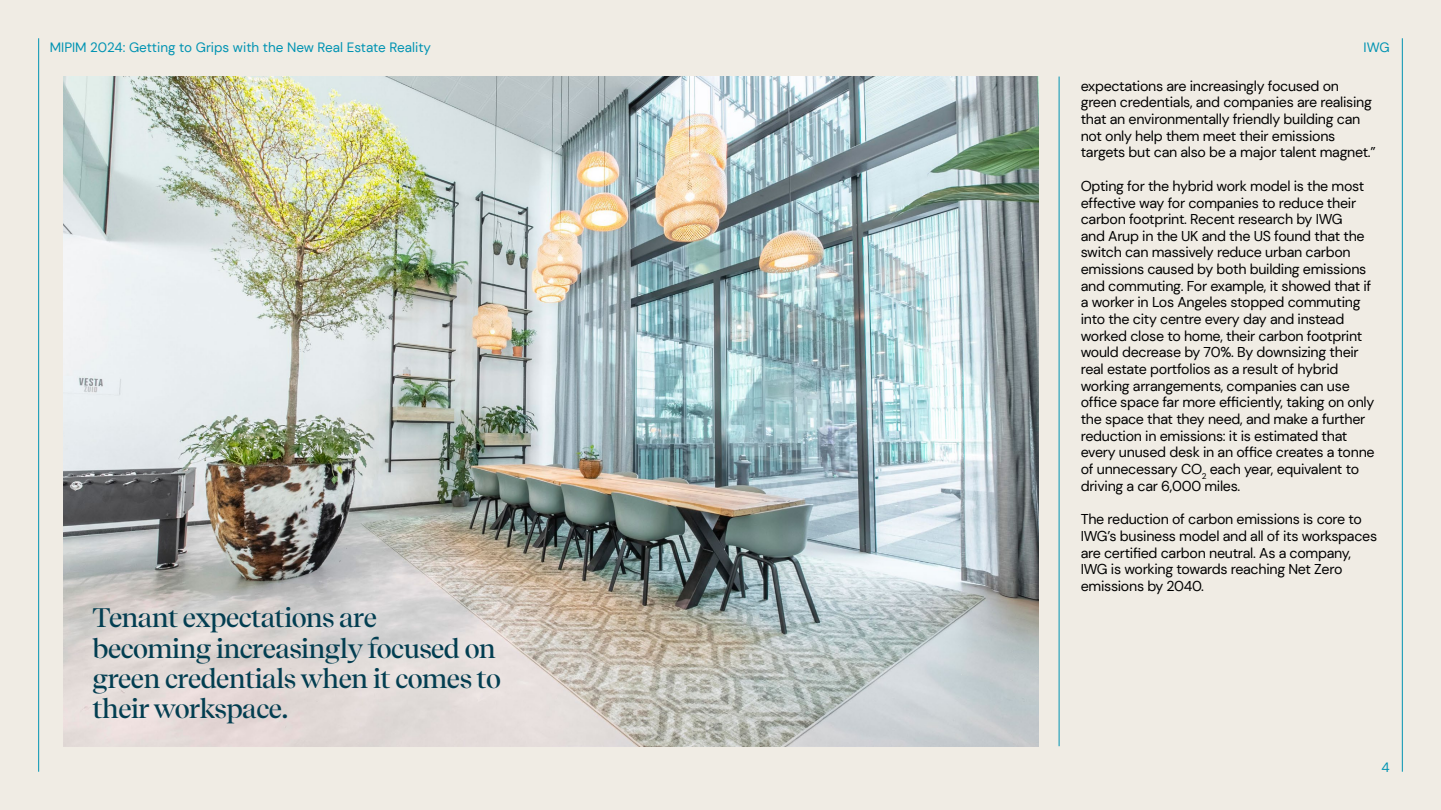
<style>
.page{position:relative;width:1441px;height:810px;background:#fff}
.page>*{position:absolute;margin:0;border:0;box-sizing:border-box;transform-origin:0 0}
.t1{font:500 26.85px/30.2px "Recife Display";letter-spacing:-.02em;color:#033e51}
.t2{font:14.25px/16.6px "DM Sans";letter-spacing:-.02em;color:#000}
.t3{font:13.5px "DM Sans";color:#0093b2}
</style>
<div class="page">
<div style="left:0;top:0;width:1440px;height:810px;background:#f0ece4"></div>
<hr style="left:38px;top:38px;width:1px;height:734px;background:#0093b2">
<hr style="left:1401px;top:38px;width:1px;height:734px;background:#0093b2">
<hr style="left:1058px;top:77px;width:1px;height:669px;background:#0093b2">
<img style="left:64px;top:77px;width:974px;height:669px">
<p class="t3" style="left:50px;top:39px;width:383px">MIPIM 2024: Getting to Grips with the New Real Estate Reality</p>
<p class="t3" style="left:1363px;top:39px;width:28px">IWG</p>
<h1 class="t1" style="left:93px;top:602px;width:410px">Tenant expectations are becoming increasingly focused on green credentials when it comes to their workspace.</h1>
<p class="t2" style="left:1080px;top:77px;width:296px">expectations are increasingly focused on green credentials, and companies are realising that an environmentally friendly building can not only help them meet their emissions targets but can also be a major talent magnet.”</p>
<p class="t2" style="left:1080px;top:178px;width:295px">Opting for the hybrid work model is the most effective way for companies to reduce their carbon footprint. Recent research by IWG<br>and Arup in the UK and the US found that the switch can massively reduce urban carbon emissions caused by both building emissions and commuting. For example, it showed that if a worker in Los Angeles stopped commuting into the city centre every day and instead worked close to home, their carbon footprint would decrease by 70%. By downsizing their real estate portfolios as a result of hybrid working arrangements, companies can use office space far more efficiently, taking on only the space that they need, and make a further reduction in emissions: it is estimated that every unused desk in an office creates a tonne of unnecessary CO<sub>2</sub> each year, equivalent to driving a car 6,000 miles.</p>
<p class="t2" style="left:1080px;top:511px;width:298px">The reduction of carbon emissions is core to IWG’s business model and all of its workspaces are certified carbon neutral. As a company, IWG is working towards reaching Net Zero emissions by 2040.</p>
<p class="t3" style="left:1381px;top:759px;width:10px">4</p>
</div>
